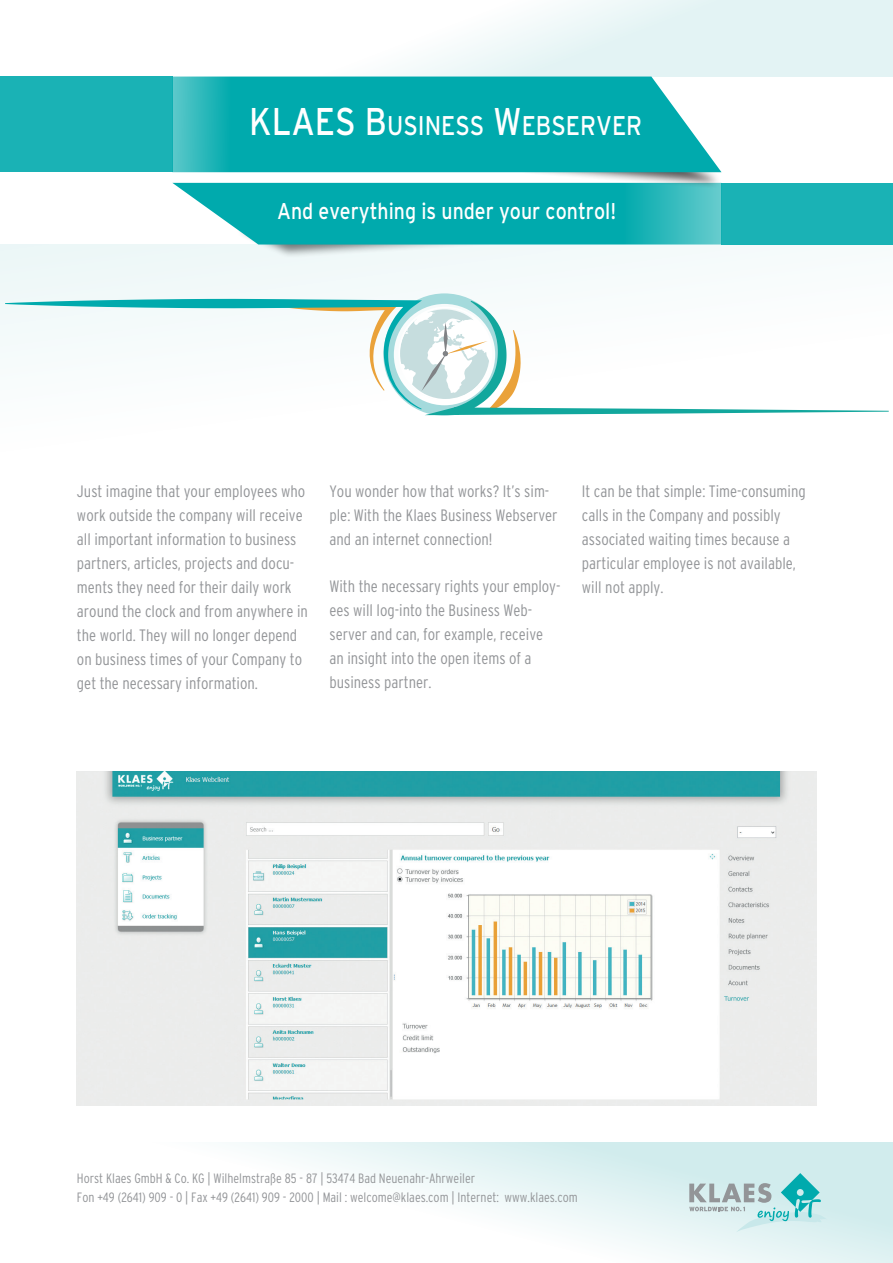
<style>
.page{position:relative;width:893px;height:1263px;background:#fff}
.page>*{position:absolute;margin:0;border:0;box-sizing:border-box;transform-origin:0 0}
.t1{font:27px "Interstate";color:#fff;scale:.85 1}
.t2{font:22.8px "Interstate";color:#fff;scale:.85 1}
.t3{font:300 condensed 16.5px/24px "Interstate";color:#939598}
.t4{font:300 condensed 13.5px/19.5px "Interstate";color:#939598}
.s1{font-size:38.55px}
</style>
<div class="page">
<svg style="left:245px;top:1142px;width:648px;height:121px"></svg>
<div style="left:0;top:244px;width:893px;height:261px;background:linear-gradient(to right,#f8fbfb,#fdfefe)"></div>
<div style="left:0;top:0;width:893px;height:77px;background:linear-gradient(to right,#fff,#dff1f3)"></div>
<div style="left:0;top:77px;width:172px;height:95px;background:#1ab2b5"></div>
<div style="left:721px;top:183px;width:172px;height:61px;background:#1ab2b5"></div>
<svg style="left:172px;top:183px;width:549px;height:61px;background:#1db3b6"></svg>
<div style="left:518px;top:130px;width:203px;height:59px;background:#231f20;opacity:.75"></div>
<svg style="left:172px;top:77px;width:549px;height:95px;background:#14b0b3"></svg>
<svg style="left:689px;top:1173px;width:143px;height:60px;background:#b9ddde"></svg>
<img style="left:77px;top:771px;width:740px;height:335px">
<svg style="left:521px;top:301px;width:368px;height:114px"></svg>
<svg style="left:283px;top:293px;width:238px;height:123px"></svg>
<svg style="left:5px;top:299px;width:417px;height:110px"></svg>
<h1 class="t1" style="left:249px;top:111px;width:338px"><span class="s1">KLAES B</span>USINESS <span class="s1">W</span>EBSE</h1>
<h1 class="t1" style="left:580px;top:111px;width:75px">RVER</h1>
<h2 class="t2" style="left:277px;top:198px;width:400px">And everything is under your control!</h2>
<p class="t3" style="left:77px;top:479px;width:232px">Just imagine that your employees who work outside the company will receive all important information to business partners, articles, projects and docu&shy;ments they need for their daily work around the clock and from anywhere in the world. They will no longer depend on business times of your Company to get the necessary information.</p>
<p class="t3" style="left:329px;top:479px;width:230px">You wonder how that works? It’s sim&shy;ple: With the Klaes Business Webserver and an internet connection!</p>
<p class="t3" style="left:329px;top:574px;width:233px">With the necessary rights your employ&shy;ees will log-into the Business Web&shy;server and can, for example, receive an insight into the open items of a business partner.</p>
<p class="t3" style="left:582px;top:479px;width:225px">It can be that simple: Time-consuming calls in the Company and possibly associated waiting times because a particular employee is not available, will not apply.</p>
<p class="t4" style="left:77px;top:1168px;width:502px">Horst Klaes GmbH &amp; Co. KG | Wilhelmstraße 85 - 87 | 53474 Bad Neuenahr-Ahrweiler<br>Fon +49 (2641) 909 - 0 | Fax +49 (2641) 909 - 2000 | Mail : welcome@klaes.com | Internet: www.klaes.com</p>
</div>
